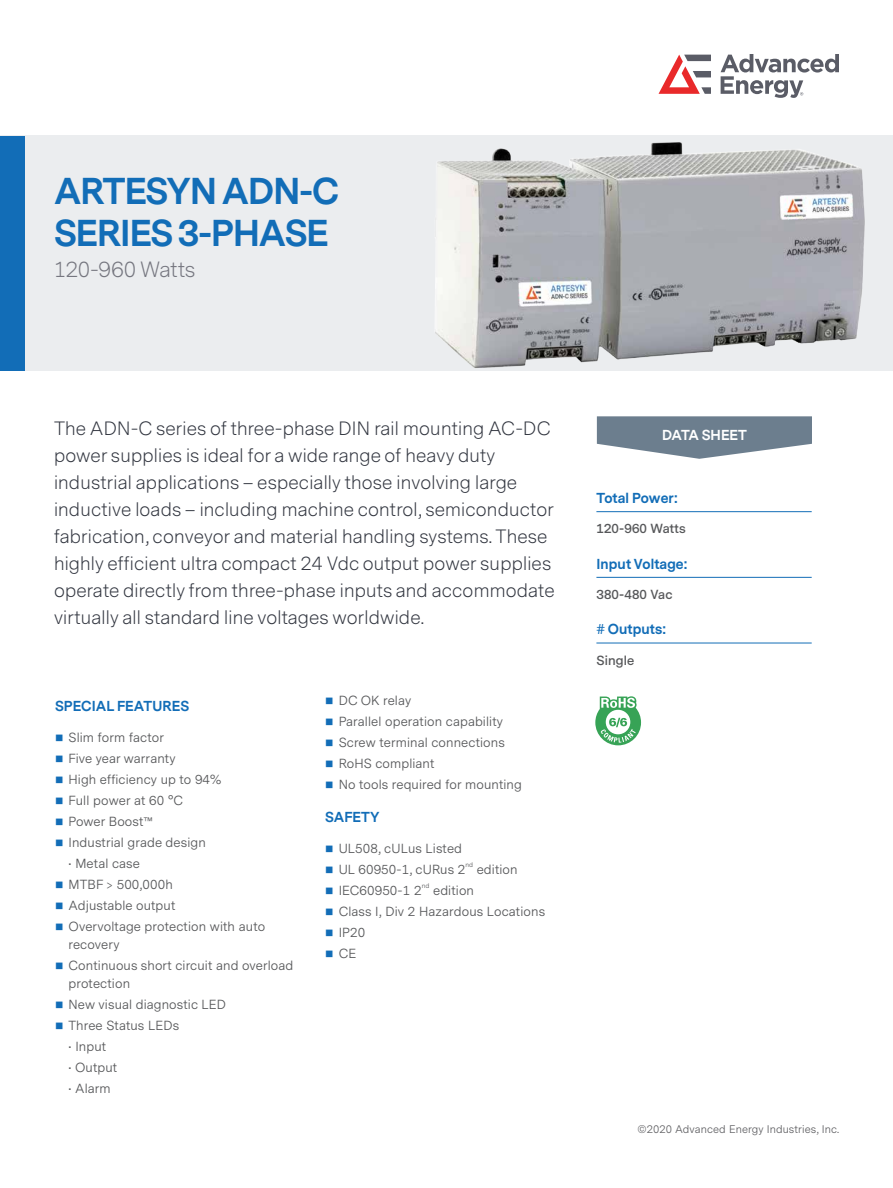
<style>
.page{position:relative;width:893px;height:1188px;background:#fff}
.page>*{position:absolute;margin:0;border:0;box-sizing:border-box;transform-origin:0 0}
.t1{font:700 34.95px/41.8px "Messina Sans";letter-spacing:-.025em;color:#126db7}
.t2{font:300 20.55px "Messina Sans";letter-spacing:-.015em;color:#75767f}
.t3{font:300 18px/27px "Messina Sans";letter-spacing:.01em;color:#323640}
.t4{font:700 13.5px "Messina Sans";letter-spacing:.01em;color:#126db7}
.t5{font:700 13.5px "Messina Sans";color:#fff}
.t6{font:13.2px/18px "Messina Sans";letter-spacing:.01em;color:#57585a}
.t7{font:600 13.2px "Messina Sans";letter-spacing:.01em;color:#57585a}
.t8{font:11.1px "Messina Sans";letter-spacing:.01em;color:#636366}
.t9{font:6.6px "Messina Sans";color:#57585a}
.s1{color:#126db7}
</style>
<div class="page">
<div style="left:0;top:136px;width:893px;height:235px;background:#ebedef"></div>
<div style="left:0;top:136px;width:24px;height:235px;background:#126db7"></div>
<svg style="left:658px;top:55px;width:53px;height:39px"></svg>
<svg style="left:721px;top:54px;width:118px;height:44px"></svg>
<svg style="left:597px;top:416px;width:215px;height:43px"></svg>
<hr style="left:596px;top:511px;width:216px;height:1px;background:#126db7">
<hr style="left:596px;top:577px;width:216px;height:1px;background:#126db7">
<hr style="left:596px;top:643px;width:216px;height:1px;background:#126db7">
<svg style="left:595px;top:696px;width:46px;height:49px"></svg>
<img style="left:392px;top:135px;width:501px;height:233px">
<h1 class="t1" style="left:54px;top:171px;width:287px">ARTESYN ADN-C<br>SERIES 3-PHASE</h1>
<h2 class="t2" style="left:54px;top:256px;width:143px">120-960 Watts</h2>
<h3 class="t3" style="left:54px;top:415px;width:498px">The ADN-C series of three-phase DIN rail mounting AC-DC</h3>
<p class="t5" style="left:662px;top:425px;width:86px">DATA SHEET</p>
<p class="t3" style="left:54px;top:442px;width:502px">power supplies is ideal for a wide range of heavy duty industrial applications – especially those involving large inductive loads – including machine control, semiconductor fabrication, conveyor and material handling systems. These highly efficient ultra compact 24 Vdc output power supplies operate directly from three-phase inputs and accommodate virtually all standard line voltages worldwide.</p>
<p class="t4" style="left:596px;top:488px;width:83px">Total Power:</p>
<p class="t7" style="left:596px;top:521px;width:91px">120-960 Watts</p>
<p class="t4" style="left:596px;top:554px;width:92px">Input Voltage:</p>
<p class="t7" style="left:596px;top:587px;width:78px">380-480 Vac</p>
<p class="t4" style="left:596px;top:620px;width:71px"># Outputs:</p>
<p class="t7" style="left:596px;top:652px;width:39px">Single</p>
<p class="t4" style="left:55px;top:696px;width:136px">SPECIAL FEATURES</p>
<p class="t6" style="left:55px;top:729px;width:110px"><span class="s1">■</span> Slim form factor</p>
<p class="t6" style="left:55px;top:750px;width:122px"><span class="s1">■</span> Five year warranty</p>
<p class="t6" style="left:55px;top:771px;width:168px"><span class="s1">■</span> High efficiency up to 94%</p>
<p class="t6" style="left:55px;top:792px;width:130px"><span class="s1">■</span> Full power at 60 °C</p>
<p class="t6" style="left:55px;top:813px;width:99px"><span class="s1">■</span> Power Boost™</p>
<p class="t6" style="left:55px;top:834px;width:152px"><span class="s1">■</span> Industrial grade design</p>
<p class="t6" style="left:69px;top:855px;width:73px">• Metal case</p>
<p class="t6" style="left:55px;top:876px;width:119px"><span class="s1">■</span> MTBF &gt; 500,000h</p>
<p class="t6" style="left:55px;top:897px;width:122px"><span class="s1">■</span> Adjustable output</p>
<p class="t6" style="left:69px;top:918px;width:198px;text-indent:-14px"><span class="s1">■</span> Overvoltage protection with auto recovery</p>
<p class="t6" style="left:69px;top:957px;width:226px;text-indent:-14px"><span class="s1">■</span> Continuous short circuit and overload protection</p>
<p class="t6" style="left:55px;top:996px;width:173px"><span class="s1">■</span> New visual diagnostic LED</p>
<p class="t6" style="left:55px;top:1017px;width:126px"><span class="s1">■</span> Three Status LEDs</p>
<p class="t6" style="left:69px;top:1038px;width:39px">• Input</p>
<p class="t6" style="left:69px;top:1059px;width:50px">• Output</p>
<p class="t6" style="left:69px;top:1080px;width:44px">• Alarm</p>
<p class="t6" style="left:325px;top:692px;width:88px"><span class="s1">■</span> DC OK relay</p>
<p class="t6" style="left:325px;top:713px;width:179px"><span class="s1">■</span> Parallel operation capability</p>
<p class="t6" style="left:325px;top:734px;width:181px"><span class="s1">■</span> Screw terminal connections</p>
<p class="t6" style="left:325px;top:755px;width:111px"><span class="s1">■</span> RoHS compliant</p>
<p class="t6" style="left:325px;top:776px;width:198px"><span class="s1">■</span> No tools required for mounting</p>
<p class="t4" style="left:325px;top:807px;width:56px">SAFETY</p>
<p class="t6" style="left:325px;top:840px;width:138px"><span class="s1">■</span> UL508, cULus Listed</p>
<p class="t6" style="left:325px;top:861px;width:142px"><span class="s1">■</span> UL 60950-1, cURus 2</p>
<p class="t9" style="left:465px;top:861px;width:9px">nd</p>
<p class="t6" style="left:477px;top:861px;width:42px">edition</p>
<p class="t6" style="left:325px;top:882px;width:98px"><span class="s1">■</span> IEC60950-1 2</p>
<p class="t9" style="left:422px;top:882px;width:9px">nd</p>
<p class="t6" style="left:433px;top:882px;width:42px">edition</p>
<p class="t6" style="left:325px;top:903px;width:221px"><span class="s1">■</span> Class I, Div 2 Hazardous Locations</p>
<p class="t6" style="left:325px;top:924px;width:42px"><span class="s1">■</span> IP20</p>
<p class="t6" style="left:325px;top:945px;width:33px"><span class="s1">■</span> CE</p>
<p class="t8" style="left:637px;top:1122px;width:203px">©2020 Advanced Energy Industries, Inc.</p>
</div>
